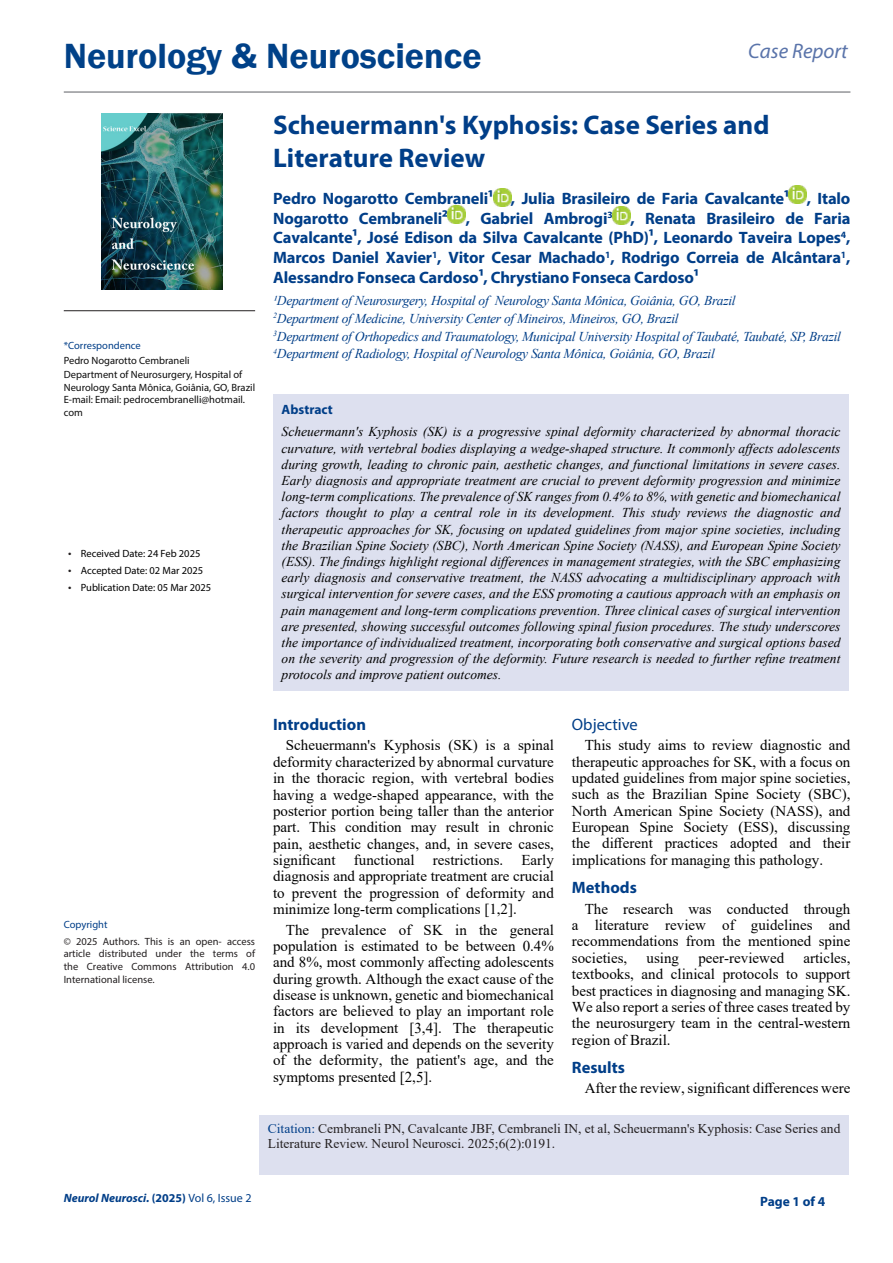
<style>
.page{position:relative;width:893px;height:1263px;background:#fff}
.page>*{position:absolute;margin:0;border:0;box-sizing:border-box;transform-origin:0 0}
.t1{font:600 36px "Franklin Gothic";color:#004188}
.t2{font:700 27px/33px "Myriad Pro";color:#003e88}
.t3{font:italic 21px "Myriad Pro";color:#5a74aa}
.Side-Hedding{font:700 16.5px/19.8px "Myriad Pro";letter-spacing:-.01em;color:#003e88;text-align:justify}
.Side-Hedding-2{font:16.5px "Myriad Pro";color:#003e88}
.Side-Hedding-3{font:15px/16.4px "Times New Roman";color:#000;text-align:justify}
.t4{font:italic 13.5px/16.2px "Times New Roman";color:#000;text-align:justify}
.t5{font:italic 13.5px "Times New Roman";letter-spacing:-.02em;color:#003e88}
.t6{font:700 13.5px "Myriad Pro";color:#003e88}
.t7{font:13.35px/15px "Times New Roman";color:#231f20}
.t8{font:italic 700 12px "Myriad Pro";color:#003e88}
.t9{font:10.5px/12.6px "Myriad Pro";color:#0d0d0d}
.t10{font:10.5px/12.6px "Myriad Pro";color:#231f20;text-align:justify}
.t11{font:10.5px "Myriad Pro";color:#000}
.t12{font:10.5px "Myriad Pro";color:#003e88}
.s1{font-size:12px;color:#231f20}
.s2{color:#003e88}
.s3{font-style:normal}
.s4{font-weight:400;font-style:normal}
</style>
<div class="page">
<div style="left:259px;top:1115px;width:590px;height:60px;background:#dde0ef"></div>
<img style="left:101px;top:114px;width:121px;height:175px">
<img style="left:493px;top:189px;width:18px;height:18px">
<img style="left:789px;top:186px;width:18px;height:18px">
<img style="left:448px;top:206px;width:18px;height:18px">
<img style="left:613px;top:206px;width:18px;height:18px">
<hr style="left:64px;top:310px;width:191px;height:1px;background:#231f20">
<hr style="left:64px;top:91px;width:786px;height:2px;background:#939598">
<div style="left:273px;top:394px;width:576px;height:297px;background:#dde0ef"></div>
<h1 class="t1" style="left:64px;top:34px;width:419px">Neurology &amp; Neuroscience</h1>
<h3 class="t3" style="left:748px;top:38px;width:101px">Case Report</h3>
<p class="t12" style="left:64px;top:339px;width:79px">*Correspondence</p>
<p class="t9" style="left:64px;top:353px;width:127px">Pedro Nogarotto Cembraneli</p>
<p class="t9" style="left:64px;top:368px;width:193px">Department of Neurosurgery, Hospital of Neurology Santa Mônica, Goiânia, GO, Brazil E-mail: Email: pedrocembranelli@hotmail. com</p>
<p class="t11" style="left:68px;top:547px;width:134px"><span class="s1">•</span> Received Date: 24 Feb 2025</p>
<p class="t11" style="left:68px;top:564px;width:137px"><span class="s1">•</span> Accepted Date: 02 Mar 2025</p>
<p class="t11" style="left:68px;top:581px;width:145px"><span class="s1">•</span> Publication Date: 05 Mar 2025</p>
<p class="t2" style="left:273px;top:108px;width:498px">Scheuermann's Kyphosis: Case Series and<br>Literature Review</p>
<p class="Side-Hedding" style="left:273px;top:188px;width:579px">Pedro Nogarotto Cembraneli¹ , Julia Brasileiro de Faria Cavalcante¹ , Italo Nogarotto Cembraneli² , Gabriel Ambrogi<sup>3</sup> , Renata Brasileiro de Faria Cavalcante¹, José Edison da Silva Cavalcante (PhD)¹, Leonardo Taveira Lopes<sup>4</sup>, Marcos Daniel Xavier<sup>1</sup>, Vitor Cesar Machado<sup>1</sup>, Rodrigo Correia de Alcântara<sup>1</sup>, Alessandro Fonseca Cardoso¹, Chrystiano Fonseca Cardoso¹</p>
<p class="t5" style="left:273px;top:291px;width:464px">¹Department of Neurosurgery, Hospital of Neurology Santa Mônica, Goiânia, GO, Brazil</p>
<p class="t5" style="left:273px;top:309px;width:407px"><sup>2</sup>Department of Medicine, University Center of Mineiros, Mineiros, GO, Brazil</p>
<p class="t5" style="left:273px;top:327px;width:569px"><sup>3</sup>Department of Orthopedics and Traumatology, Municipal University Hospital of Taubaté, Taubaté, SP, Brazil</p>
<p class="t5" style="left:273px;top:344px;width:443px"><sup>4</sup>Department of Radiology, Hospital of Neurology Santa Mônica, Goiânia, GO, Brazil</p>
<p class="t6" style="left:282px;top:400px;width:53px">Abstract</p>
<p class="t4" style="left:282px;top:423px;width:560px">Scheuermann's Kyphosis (SK) is a progressive spinal deformity characterized by abnormal thoracic curvature, with vertebral bodies displaying a wedge-shaped structure. It commonly affects adolescents during growth, leading to chronic pain, aesthetic changes, and functional limitations in severe cases.<br>Early diagnosis and appropriate treatment are crucial to prevent deformity progression and minimize long-term complications. The prevalence of SK ranges from 0.4% to 8%, with genetic and biomechanical factors thought to play a central role in its development. This study reviews the diagnostic and therapeutic approaches for SK, focusing on updated guidelines from major spine societies, including the Brazilian Spine Society (SBC), North American Spine Society (NASS), and European Spine Society (ESS). The findings highlight regional differences in management strategies, with the SBC emphasizing early diagnosis and conservative treatment, the NASS advocating a multidisciplinary approach with surgical intervention for severe cases, and the ESS promoting a cautious approach with an emphasis on pain management and long-term complications prevention. Three clinical cases of surgical intervention are presented, showing successful outcomes following spinal fusion procedures. The study underscores the importance of individualized treatment, incorporating both conservative and surgical options based on the severity and progression of the deformity. Future research is needed to further refine treatment protocols and improve patient outcomes.</p>
<p class="t12" style="left:64px;top:918px;width:45px">Copyright</p>
<p class="t10" style="left:64px;top:935px;width:193px">© 2025 Authors. This is an open- access article distributed under the terms of the Creative Commons Attribution 4.0<br>International license.</p>
<p class="Side-Hedding" style="left:273px;top:714px;width:94px">Introduction</p>
<p class="Side-Hedding-3" style="left:273px;top:737px;width:282px;text-indent:13px">Scheuermann's Kyphosis (SK) is a spinal deformity characterized by abnormal curvature in the thoracic region, with vertebral bodies having a wedge-shaped appearance, with the posterior portion being taller than the anterior part. This condition may result in chronic pain, aesthetic changes, and, in severe cases, significant functional restrictions. Early diagnosis and appropriate treatment are crucial to prevent the progression of deformity and minimize long-term complications [1,2].</p>
<p class="Side-Hedding-3" style="left:273px;top:921px;width:282px;text-indent:13px">The prevalence of SK in the general population is estimated to be between 0.4% and 8%, most commonly affecting adolescents during growth. Although the exact cause of the disease is unknown, genetic and biomechanical factors are believed to play an important role in its development [3,4]. The therapeutic approach is varied and depends on the severity of the deformity, the patient's age, and the symptoms presented [2,5].</p>
<p class="Side-Hedding-2" style="left:572px;top:714px;width:67px">Objective</p>
<p class="Side-Hedding-3" style="left:572px;top:737px;width:280px;text-indent:13px">This study aims to review diagnostic and therapeutic approaches for SK, with a focus on updated guidelines from major spine societies, such as the Brazilian Spine Society (SBC), North American Spine Society (NASS), and European Spine Society (ESS), discussing the different practices adopted and their implications for managing this pathology.</p>
<p class="Side-Hedding" style="left:572px;top:877px;width:66px">Methods</p>
<p class="Side-Hedding-3" style="left:572px;top:900px;width:280px;text-indent:13px">The research was conducted through a literature review of guidelines and recommendations from the mentioned spine societies,</p>
<p class="Side-Hedding-3" style="left:572px;top:949px;width:280px;text-indent:231px">articles, textbooks, and clinical protocols to support best practices in diagnosing and managing SK.<br>We also report a series of three cases treated by the neurosurgery team in the central-western region of Brazil.</p>
<p class="Side-Hedding" style="left:572px;top:1057px;width:55px">Results</p>
<p class="Side-Hedding-3" style="left:585px;top:1080px;width:267px">After the review, significant differences were</p>
<p class="Side-Hedding-3" style="left:647px;top:949px;width:34px">using</p>
<p class="Side-Hedding-3" style="left:698px;top:949px;width:87px">peer-reviewed</p>
<p class="t7" style="left:268px;top:1121px;width:574px"><span class="s2">Citation:</span> Cembraneli PN, Cavalcante JBF, Cembraneli IN, et al, Scheuermann's Kyphosis: Case Series and<br>Literature Review. Neurol Neurosci. 2025;6(2):0191.</p>
<p class="t8" style="left:64px;top:1190px;width:189px">Neurol Neurosci. <span class="s3">(2025)</span> <span class="s4">Vol 6, Issue 2</span></p>
<p class="t6" style="left:760px;top:1192px;width:67px">Page 1 of 4</p>
</div>
